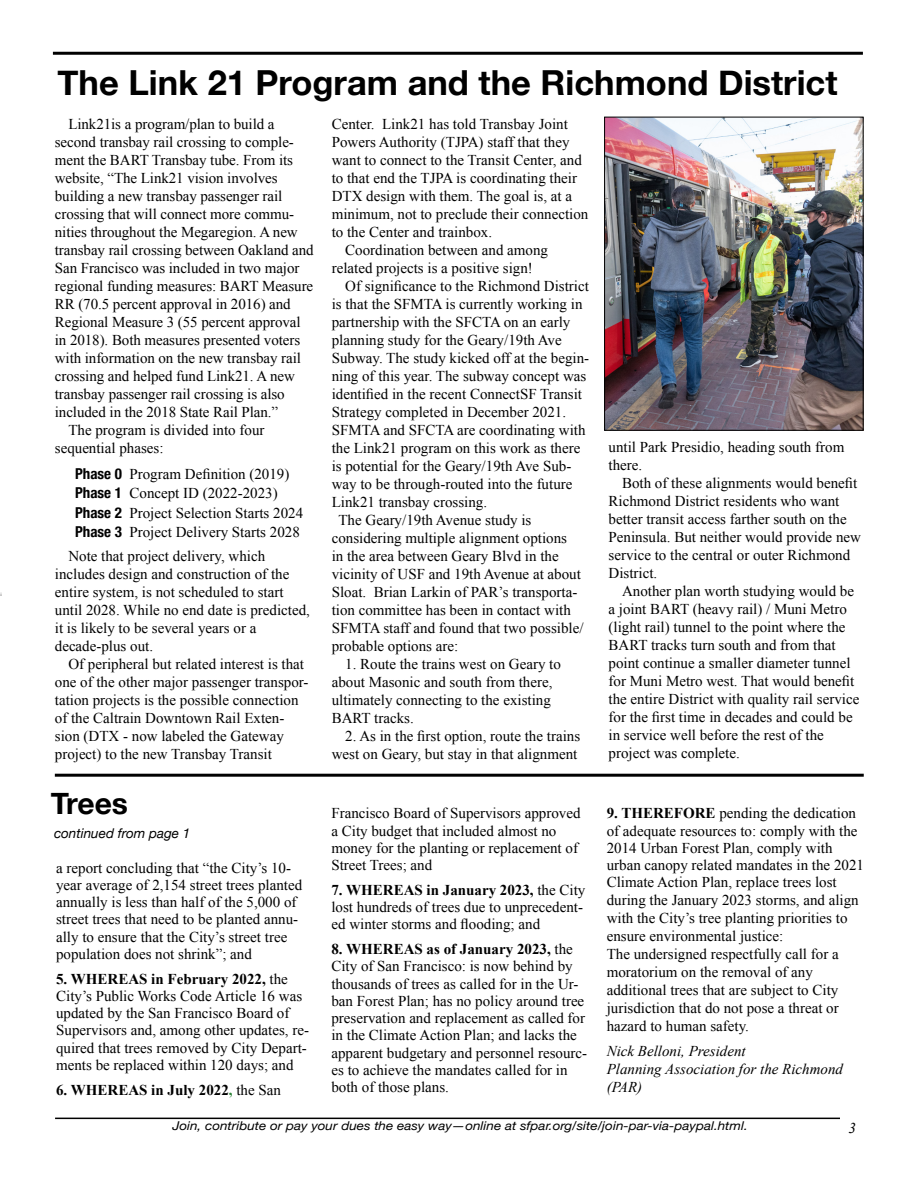
<style>
.page{position:relative;width:918px;height:1188px;background:#fff}
.page>*{position:absolute;margin:0;border:0;box-sizing:border-box;transform-origin:0 0}
.t1{font:700 34.5px "Helvetica Neue";color:#000}
.t2{font:700 30px "Helvetica Neue";letter-spacing:-.01em;color:#000}
.t3{font:15px/18px "Times New Roman";color:#000}
.t4{font:italic 15px/18px "Times New Roman";color:#000}
.t5{font:700 15px "Times New Roman";color:#000}
.t6{font:italic 13.5px "Helvetica Neue";color:#000}
.t7{font:italic 12.15px "Helvetica Neue";color:#000;scale:1.11 1}
.s1{font-family:"Helvetica Neue";font-weight:700;font-stretch:condensed}
.s2{font-weight:700}
.s3{color:#2a8336}
.s4{font-weight:400}
</style>
<div class="page">
<hr style="left:55px;top:1118px;width:808px;height:1px;background:#000">
<div style="left:840px;top:1112px;width:24px;height:33px;background:#fff"></div>
<hr style="left:55px;top:774px;width:809px;height:3px;background:#000">
<hr style="left:53px;top:52px;width:810px;height:3px;background:#000">
<img style="left:606px;top:119px;width:255px;height:309px">
<div style="left:604px;top:117px;width:259px;height:313px;border:1px solid #000"></div>
<h1 class="t1" style="left:58px;top:56px;width:782px">The Link 21 Program and the Richmond District</h1>
<p class="t3" style="left:68px;top:115px;width:208px">Link21is a program/plan to build a</p>
<p class="t3" style="left:55px;top:133px;width:241px">second transbay rail crossing to comple-</p>
<p class="t3" style="left:55px;top:151px;width:240px">ment the BART Transbay tube. From its</p>
<p class="t3" style="left:55px;top:169px;width:224px">website, “The Link21 vision involves</p>
<p class="t3" style="left:55px;top:187px;width:229px">building a new transbay passenger rail</p>
<p class="t3" style="left:55px;top:205px;width:241px">crossing that will connect more commu-</p>
<p class="t3" style="left:55px;top:223px;width:244px">nities throughout the Megaregion. A new</p>
<p class="t3" style="left:55px;top:241px;width:260px">transbay rail crossing between Oakland and</p>
<p class="t3" style="left:55px;top:259px;width:246px">San Francisco was included in two major</p>
<p class="t3" style="left:55px;top:277px;width:260px">regional funding measures: BART Measure</p>
<p class="t3" style="left:55px;top:295px;width:237px">RR (70.5 percent approval in 2016) and</p>
<p class="t3" style="left:55px;top:313px;width:247px">Regional Measure 3 (55 percent approval</p>
<p class="t3" style="left:55px;top:331px;width:247px">in 2018). Both measures presented voters</p>
<p class="t3" style="left:55px;top:349px;width:248px">with information on the new transbay rail</p>
<p class="t3" style="left:55px;top:367px;width:242px">crossing and helped fund Link21. A new</p>
<p class="t3" style="left:55px;top:385px;width:231px">transbay passenger rail crossing is also</p>
<p class="t3" style="left:55px;top:403px;width:225px">included in the 2018 State Rail Plan.”</p>
<p class="t3" style="left:68px;top:421px;width:198px">The program is divided into four</p>
<p class="t3" style="left:55px;top:439px;width:110px">sequential phases:</p>
<p class="t3" style="left:75px;top:464px;width:230px;line-height:19.5px"><span class="s1">Phase 0</span> Program Definition (2019)<br><span class="s1">Phase 1</span> Concept ID (2022-2023)<br><span class="s1">Phase 2</span> Project Selection Starts 2024<br><span class="s1">Phase 3</span> Project Delivery Starts 2028</p>
<p class="t3" style="left:55px;top:547px;width:257px;text-indent:14px">Note that project delivery, which includes design and construction of the entire system, is not scheduled to start until 2028. While no end date is predicted, it is likely to be several years or a decade-plus out.</p>
<p class="t3" style="left:55px;top:655px;width:255px;text-indent:14px">Of peripheral but related interest is that one of the other major passenger transpor&shy;tation projects is the possible connection of the Caltrain Downtown Rail Exten&shy;sion (DTX - now labeled the Gateway project) to the new Transbay Transit</p>
<p class="t3" style="left:332px;top:115px;width:238px">Center. Link21 has told Transbay Joint</p>
<p class="t3" style="left:332px;top:133px;width:239px">Powers Authority (TJPA) staff that they</p>
<p class="t3" style="left:332px;top:151px;width:252px">want to connect to the Transit Center, and</p>
<p class="t3" style="left:332px;top:169px;width:247px">to that end the TJPA is coordinating their</p>
<p class="t3" style="left:332px;top:187px;width:242px">DTX design with them. The goal is, at a</p>
<p class="t3" style="left:332px;top:205px;width:258px">minimum, not to preclude their connection</p>
<p class="t3" style="left:332px;top:223px;width:162px">to the Center and trainbox.</p>
<p class="t3" style="left:345px;top:241px;width:204px">Coordination between and among</p>
<p class="t3" style="left:332px;top:259px;width:203px">related projects is a positive sign!</p>
<p class="t3" style="left:345px;top:277px;width:245px">Of significance to the Richmond District</p>
<p class="t3" style="left:332px;top:295px;width:252px">is that the SFMTA is currently working in</p>
<p class="t3" style="left:332px;top:313px;width:240px">partnership with the SFCTA on an early</p>
<p class="t3" style="left:332px;top:331px;width:232px">planning study for the Geary/19th Ave</p>
<p class="t3" style="left:332px;top:349px;width:259px">Subway. The study kicked off at the begin-</p>
<p class="t3" style="left:332px;top:367px;width:256px">ning of this year. The subway concept was</p>
<p class="t3" style="left:332px;top:385px;width:252px">identified in the recent ConnectSF Transit</p>
<p class="t3" style="left:332px;top:403px;width:236px">Strategy completed in December 2021.</p>
<p class="t3" style="left:332px;top:421px;width:255px">SFMTA and SFCTA are coordinating with</p>
<p class="t3" style="left:332px;top:439px;width:250px">the Link21 program on this work as there</p>
<p class="t3" style="left:332px;top:457px;width:241px">is potential for the Geary/19th Ave Sub-</p>
<p class="t3" style="left:332px;top:475px;width:242px">way to be through-routed into the future</p>
<p class="t3" style="left:332px;top:493px;width:157px">Link21 transbay crossing.</p>
<p class="t3" style="left:338px;top:511px;width:195px">The Geary/19th Avenue study is</p>
<p class="t3" style="left:332px;top:529px;width:237px">considering multiple alignment options</p>
<p class="t3" style="left:332px;top:547px;width:229px">in the area between Geary Blvd in the</p>
<p class="t3" style="left:332px;top:565px;width:251px">vicinity of USF and 19th Avenue at about</p>
<p class="t3" style="left:332px;top:583px;width:247px">Sloat. Brian Larkin of PAR’s transporta-</p>
<p class="t3" style="left:332px;top:601px;width:241px">tion committee has been in contact with</p>
<p class="t3" style="left:332px;top:619px;width:253px">SFMTA staff and found that two possible/</p>
<p class="t3" style="left:332px;top:637px;width:128px">probable options are:</p>
<p class="t3" style="left:332px;top:655px;width:231px;text-indent:14px">1. Route the trains west on Geary to about Masonic and south from there, ultimately connecting to the existing<br>BART tracks.</p>
<p class="t3" style="left:332px;top:727px;width:250px;text-align:right">2. As in the first option, route the trains west on Geary, but stay in that alignment</p>
<p class="t3" style="left:609px;top:437px;width:237px">until Park Presidio, heading south from there.</p>
<p class="t3" style="left:609px;top:473px;width:254px;text-indent:14px">Both of these alignments would benefit Richmond District residents who want better transit access farther south on the Peninsula. But neither would provide new service to the central or outer Richmond District.</p>
<p class="t3" style="left:609px;top:581px;width:252px;text-indent:14px">Another plan worth studying would be a joint BART (heavy rail) / Muni Metro (light rail) tunnel to the point where the BART tracks turn south and from that point continue a smaller diameter tunnel for Muni Metro west. That would benefit the entire District with quality rail service for the first time in decades and could be in service well before the rest of the project was complete.</p>
<h2 class="t2" style="left:51px;top:780px;width:79px">Trees</h2>
<p class="t6" style="left:54px;top:823px;width:138px">continued from page 1</p>
<p class="t3" style="left:607px;top:804px;width:259px"><span class="s2">9. THEREFORE</span> pending the dedication of adequate resources to: comply with the 2014 Urban Forest Plan, comply with urban canopy related mandates in the 2021<br>Climate Action Plan, replace trees lost during the January 2023 storms, and align with the City’s tree planting priorities to ensure environmental justice:<br>The undersigned respectfully call for a moratorium on the removal of any additional trees that are subject to City jurisdiction that do not pose a threat or hazard to human safety.</p>
<p class="t4" style="left:607px;top:1042px;width:238px">Nick Belloni, President<br>Planning Association for the Richmond (PAR)</p>
<p class="t7" style="left:172px;top:1117px;width:520px">Join, contribute or pay your dues the easy way—online at sfpar.org/site/join-par-via-paypal.html.</p>
<p class="t4" style="left:848px;top:1119px;width:9px">3</p>
<p class="t3" style="left:331px;top:805px;width:251px;line-height:17.2px">Francisco Board of Supervisors approved a City budget that included almost no money for the planting or replacement of Street Trees; and</p>
<p class="t3" style="left:331px;top:881px;width:255px;line-height:17.2px"><span class="s2">7. WHEREAS in January 2023,</span> the City lost hundreds of trees due to unprecedent&shy;ed winter storms and flooding; and</p>
<p class="t3" style="left:331px;top:940px;width:257px;line-height:17.2px"><span class="s2">8. WHEREAS as of January 2023,</span> the City of San Francisco: is now behind by thousands of trees as called for in the Ur&shy;ban Forest Plan; has no policy around tree preservation and replacement as called for in the Climate Action Plan; and lacks the apparent budgetary and personnel resourc&shy;es to achieve the mandates called for in both of those plans.</p>
<p class="t3" style="left:56px;top:859px;width:248px;line-height:17.2px">a report concluding that “the City’s 10- year average of 2,154 street trees planted annually is less than half of the 5,000 of street trees that need to be planted annu&shy;ally to ensure that the City’s street tree population does not shrink”; and</p>
<p class="t3" style="left:56px;top:970px;width:254px;line-height:17.2px"><span class="s2">5. WHEREAS in February 2022,</span> the City’s Public Works Code Article 16 was updated by the San Francisco Board of Supervisors and, among other updates, re&shy;quired that trees removed by City Depart&shy;ments be replaced within 120 days; and</p>
<p class="t5" style="left:56px;top:1079px;width:226px">6. WHEREAS in July 2022<span class="s3">,</span> <span class="s4">the San</span></p>
</div>
